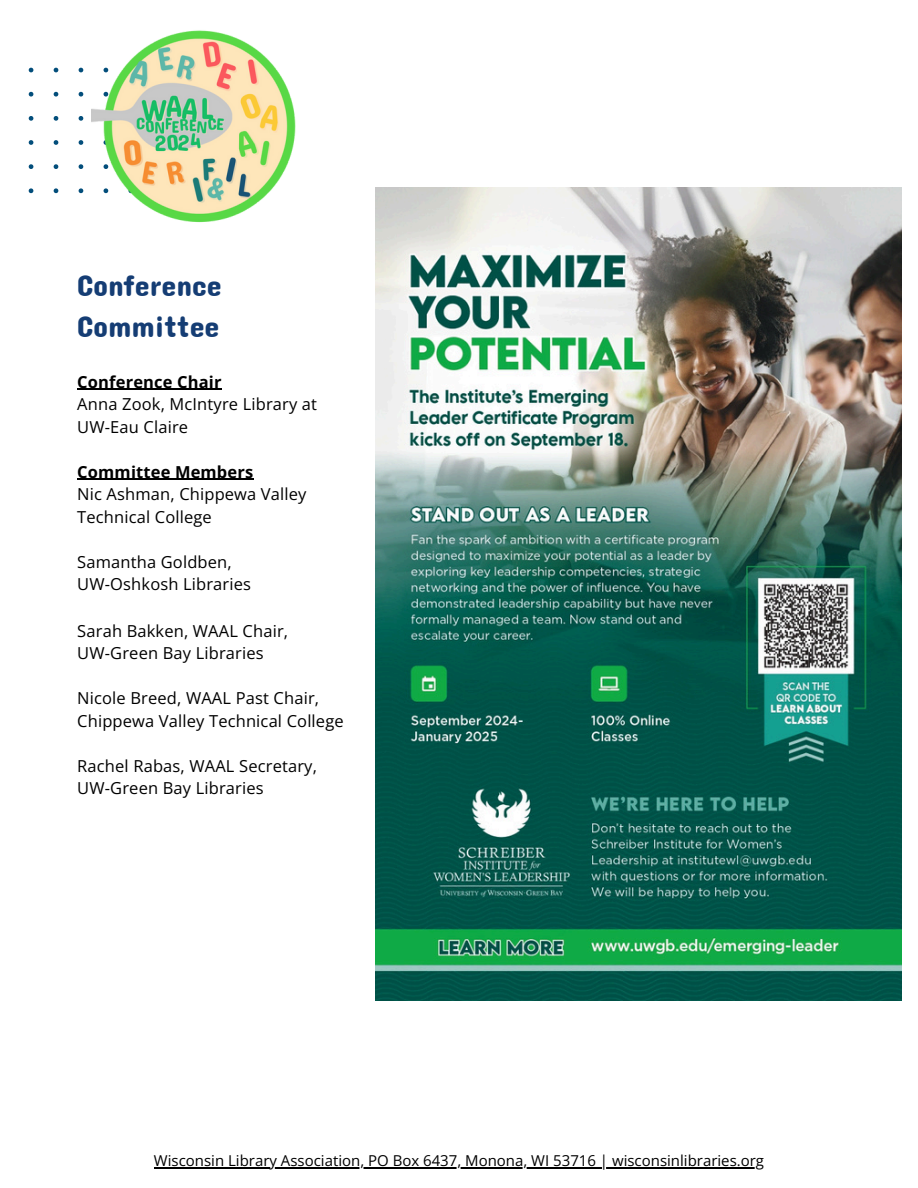
<style>
.page{position:relative;width:918px;height:1188px;background:#fff}
.page>*{position:absolute;margin:0;border:0;box-sizing:border-box;transform-origin:0 0}
.t1{font:30px/41.7px "Concert One";color:#153d74}
.t2{font:16.5px/22.5px "Open Sans";letter-spacing:.01em;color:#000}
.t3{font:700 16.5px "Open Sans";letter-spacing:.01em;color:#000}
.t4{font:15px "Open Sans";color:#000}
</style>
<div class="page">
<svg style="left:29px;top:68px;width:63px;height:125px"></svg>
<img style="left:92px;top:30px;width:204px;height:193px">
<img style="left:375px;top:187px;width:527px;height:814px">
<hr style="left:77px;top:389px;width:145px;height:1px;background:#000">
<hr style="left:77px;top:479px;width:176px;height:1px;background:#000">
<hr style="left:154px;top:1167px;width:610px;height:1px;background:#000">
<h1 class="t1" style="left:77px;top:263px;width:146px">Conference<br>Committee</h1>
<p class="t3" style="left:77px;top:370px;width:146px">Conference Chair</p>
<p class="t2" style="left:77px;top:392px;width:241px">Anna Zook, McIntyre Library at<br>UW-Eau Claire</p>
<p class="t3" style="left:77px;top:460px;width:177px">Committee Members</p>
<p class="t2" style="left:77px;top:482px;width:231px">Nic Ashman, Chippewa Valley<br>Technical College</p>
<p class="t2" style="left:77px;top:550px;width:156px">Samantha Goldben,</p>
<p class="t2" style="left:77px;top:572px;width:175px">UW-Oshkosh Libraries</p>
<p class="t2" style="left:77px;top:619px;width:212px">Sarah Bakken, WAAL Chair,</p>
<p class="t2" style="left:77px;top:642px;width:188px">UW-Green Bay Libraries</p>
<p class="t2" style="left:77px;top:687px;width:268px">Nicole Breed, WAAL Past Chair,<br>Chippewa Valley Technical College</p>
<p class="t2" style="left:77px;top:754px;width:241px">Rachel Rabas, WAAL Secretary,</p>
<p class="t2" style="left:77px;top:777px;width:188px">UW-Green Bay Libraries</p>
<p class="t4" style="left:154px;top:1150px;width:612px">Wisconsin Library Association, PO Box 6437, Monona, WI 53716 | wisconsinlibraries.org</p>
</div>
